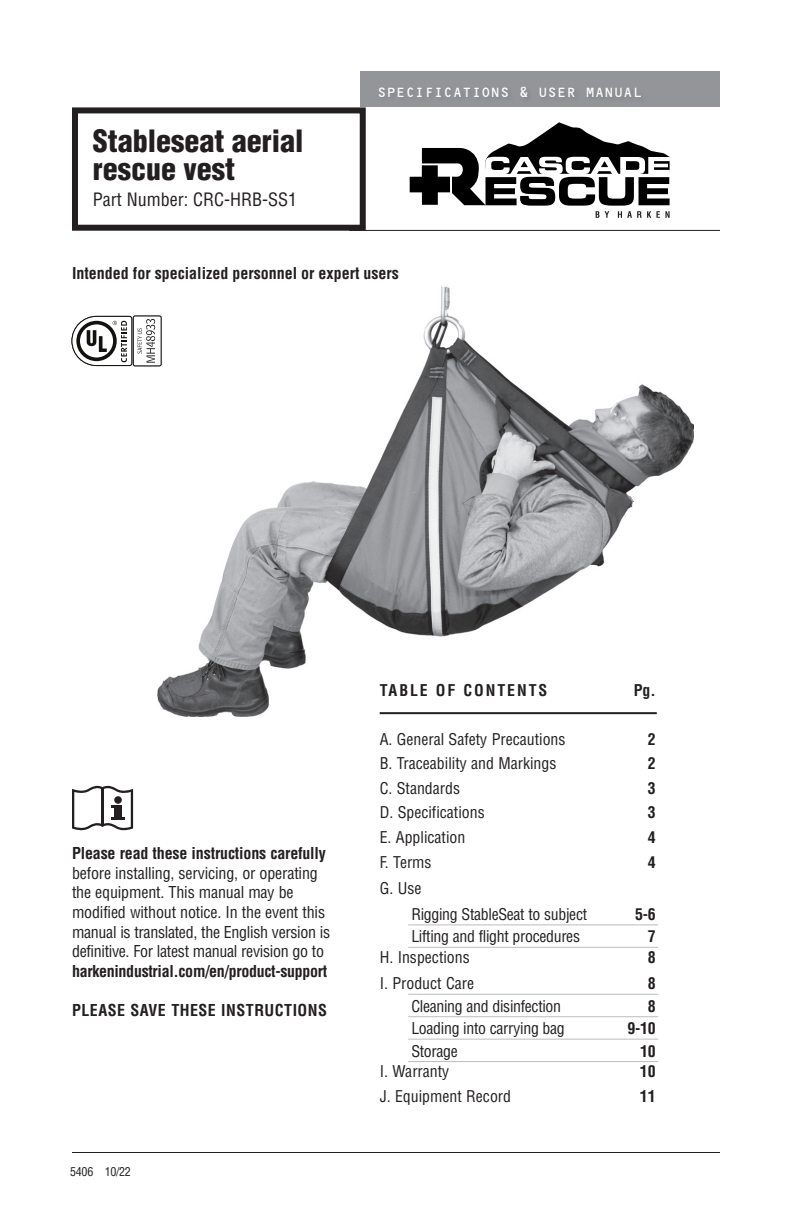
<style>
.page{position:relative;width:792px;height:1224px;background:#fff}
.page>*{position:absolute;margin:0;border:0;box-sizing:border-box;transform-origin:0 0}
.t1{font:900 condensed 30px/28px "Helvetica";color:#231f20}
.New_part_number-_red{font:condensed 18px "Helvetica";color:#231f20}
.page_headings{font:condensed 16px/19.6px "Helvetica";letter-spacing:-.01em;color:#231f20}
.page_headings-2{font:700 condensed 16px "Helvetica";color:#231f20}
.page_headings-3{font:700 condensed 16px "Helvetica";letter-spacing:.03em;color:#231f20}
.t2{font:16px "OCRB10 Pitch BT";letter-spacing:-.01em;color:#fff}
.Catalog_Sub-Head_10{font:condensed 15.8px "Helvetica";color:#231f20}
.Catalog_Sub-Head_10-2{font:condensed 15.8px "Helvetica";letter-spacing:-.02em;color:#231f20}
.Catalog_Sub-Head_10-3{font:700 condensed 15.8px "Helvetica";letter-spacing:.12em;color:#231f20}
.page_headings-4{font:condensed 12px "Helvetica";letter-spacing:-.025em;color:#231f20}
.s1{font-weight:700}
</style>
<div class="page">
<img style="left:158px;top:286px;width:536px;height:431px">
<hr style="left:408px;top:924px;width:250px;height:1px;background:#bcbdc0">
<hr style="left:408px;top:947px;width:250px;height:1px;background:#bcbdc0">
<hr style="left:408px;top:994px;width:250px;height:1px;background:#bcbdc0">
<hr style="left:408px;top:1016px;width:250px;height:1px;background:#bcbdc0">
<hr style="left:408px;top:1039px;width:250px;height:1px;background:#bcbdc0">
<hr style="left:408px;top:1061px;width:250px;height:1px;background:#bcbdc0">
<hr style="left:380px;top:712px;width:277px;height:2px;background:#231f20">
<hr style="left:72px;top:1152px;width:648px;height:1px;background:#231f20">
<svg style="left:410px;top:122px;width:260px;height:96px"></svg>
<hr style="left:349px;top:230px;width:371px;height:1px;background:#231f20">
<div style="left:360px;top:71px;width:360px;height:36px;background:#939598"></div>
<div style="left:72px;top:107px;width:294px;height:124px;border:6px solid #231f20"></div>
<svg style="left:72px;top:785px;width:61px;height:46px"></svg>
<hr style="left:101px;top:788px;width:3px;height:37px;background:#231f20">
<div style="left:133px;top:316px;width:28px;height:50px;background:#fff;border-radius:2px"></div>
<div style="left:133px;top:316px;width:28px;height:50px;border:1px solid #231f20;border-radius:2px"></div>
<svg style="left:72px;top:316px;width:83px;height:50px"></svg>
<p class="t1" style="left:93px;top:126px;width:212px">Stableseat aerial rescue vest</p>
<p class="New_part_number-_red" style="left:93px;top:188px;width:206px">Part Number: CRC-HRB-SS1</p>
<p class="t2" style="left:377px;top:85px;width:267px">SPECIFICATIONS &amp; USER MANUAL</p>
<p class="page_headings-2" style="left:72px;top:264px;width:329px">Intended for specialized personnel or expert users</p>
<p class="page_headings" style="left:72px;top:843px;width:260px"><span class="s1">Please read these instructions carefully </span>before installing, servicing, or operating the equipment. This manual may be modified without notice. In the event this manual is translated, the English version is definitive. For latest manual revision go to <span class="s1">harkenindustrial.com/en/product-support</span></p>
<p class="page_headings-3" style="left:72px;top:1001px;width:257px">PLEASE SAVE THESE INSTRUCTIONS</p>
<p class="page_headings-4" style="left:70px;top:1164px;width:62px">5406 10/22</p>
<p class="Catalog_Sub-Head_10-3" style="left:380px;top:680px;width:169px">TABLE OF CONTENTS</p>
<p class="Catalog_Sub-Head_10-3" style="left:634px;top:680px;width:24px">Pg.</p>
<p class="Catalog_Sub-Head_10" style="left:380px;top:729px;width:187px">A. General Safety Precautions</p>
<p class="Catalog_Sub-Head_10-3" style="left:648px;top:729px;width:9px">2</p>
<p class="Catalog_Sub-Head_10" style="left:380px;top:754px;width:178px">B. Traceability and Markings</p>
<p class="Catalog_Sub-Head_10-3" style="left:648px;top:754px;width:9px">2</p>
<p class="Catalog_Sub-Head_10" style="left:380px;top:778px;width:82px">C. Standards</p>
<p class="Catalog_Sub-Head_10-3" style="left:648px;top:779px;width:9px">3</p>
<p class="Catalog_Sub-Head_10" style="left:380px;top:803px;width:107px">D. Specifications</p>
<p class="Catalog_Sub-Head_10-3" style="left:648px;top:803px;width:9px">3</p>
<p class="Catalog_Sub-Head_10" style="left:380px;top:827px;width:87px">E. Application</p>
<p class="Catalog_Sub-Head_10-3" style="left:648px;top:828px;width:9px">4</p>
<p class="Catalog_Sub-Head_10" style="left:380px;top:852px;width:54px">F. Terms</p>
<p class="Catalog_Sub-Head_10-3" style="left:648px;top:852px;width:9px">4</p>
<p class="Catalog_Sub-Head_10" style="left:380px;top:878px;width:43px">G. Use</p>
<p class="Catalog_Sub-Head_10-2" style="left:411px;top:904px;width:177px">Rigging StableSeat to subject</p>
<p class="Catalog_Sub-Head_10-3" style="left:635px;top:905px;width:22px">5-6</p>
<p class="Catalog_Sub-Head_10-2" style="left:411px;top:927px;width:170px">Lifting and flight procedures</p>
<p class="Catalog_Sub-Head_10-3" style="left:648px;top:927px;width:9px">7</p>
<p class="Catalog_Sub-Head_10" style="left:380px;top:948px;width:92px">H. Inspections</p>
<p class="Catalog_Sub-Head_10-3" style="left:648px;top:948px;width:9px">8</p>
<p class="Catalog_Sub-Head_10" style="left:380px;top:974px;width:96px">I. Product Care</p>
<p class="Catalog_Sub-Head_10-3" style="left:648px;top:974px;width:9px">8</p>
<p class="Catalog_Sub-Head_10-2" style="left:411px;top:996px;width:151px">Cleaning and disinfection</p>
<p class="Catalog_Sub-Head_10-3" style="left:648px;top:996px;width:9px">8</p>
<p class="Catalog_Sub-Head_10-2" style="left:411px;top:1019px;width:155px">Loading into carrying bag</p>
<p class="Catalog_Sub-Head_10-3" style="left:628px;top:1019px;width:30px">9-10</p>
<p class="Catalog_Sub-Head_10-2" style="left:411px;top:1041px;width:48px">Storage</p>
<p class="Catalog_Sub-Head_10-3" style="left:640px;top:1041px;width:17px">10</p>
<p class="Catalog_Sub-Head_10" style="left:380px;top:1062px;width:71px">I. Warranty</p>
<p class="Catalog_Sub-Head_10-3" style="left:640px;top:1062px;width:17px">10</p>
<p class="Catalog_Sub-Head_10" style="left:380px;top:1086px;width:133px">J. Equipment Record</p>
<p class="Catalog_Sub-Head_10-3" style="left:640px;top:1087px;width:17px">11</p>
</div>
